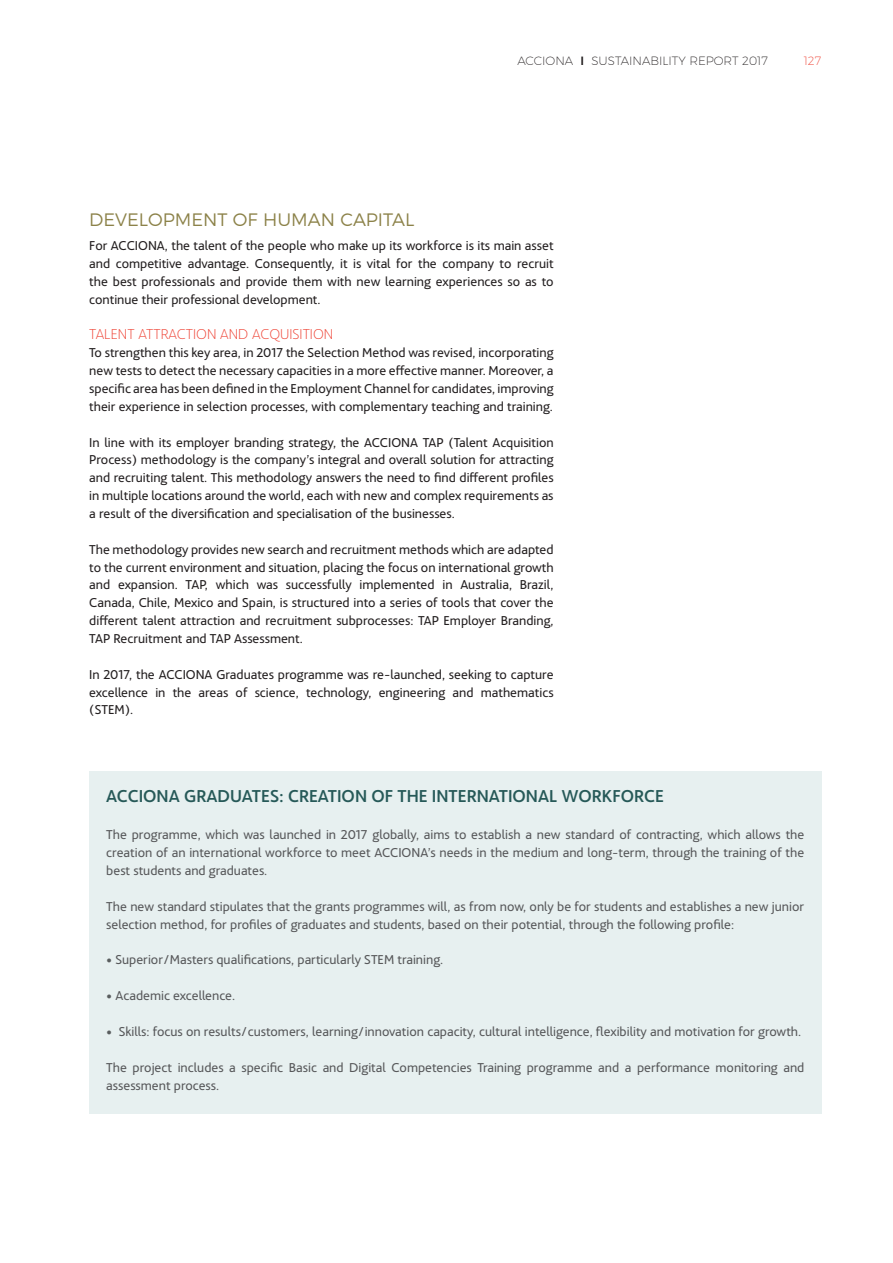
<style>
.page{position:relative;width:893px;height:1263px;background:#fff}
.page>*{position:absolute;margin:0;border:0;box-sizing:border-box;transform-origin:0 0}
.t1{font:500 18px "Acciona";color:#265958}
._03_SUBTITULO{font:300 18px "Montserrat";color:#8c8249}
._03_LADILLO{font:300 15px "Acciona";color:#ee4234}
._02_TEXTO_GENERAL{font:13.5px/17.9px "Acciona";color:#231f20;text-align:justify}
.t2{font:13.5px/17.9px "Acciona";color:#57585a}
.t3{font:200 12px "Montserrat";color:#231f20}
.t4{font:200 12px "Montserrat";color:#ee4234}
.s1{font-weight:500}
.s2{font-weight:700;color:#5a5e5f}
</style>
<div class="page">
<div style="left:89px;top:772px;width:732px;height:342px;background:#e7f0f0"></div>
<p class="t3" style="left:517px;top:52px;width:252px">ACCIONA <span class="s1">I</span> SUSTAINABILITY REPORT 2017</p>
<p class="t4" style="left:804px;top:52px;width:19px">127</p>
<p class="_03_SUBTITULO" style="left:89px;top:205px;width:326px">DEVELOPMENT OF HUMAN CAPITAL</p>
<p class="_02_TEXTO_GENERAL" style="left:89px;top:235px;width:466px">For ACCIONA, the talent of the people who make up its workforce is its main asset and competitive advantage. Consequently, it is vital for the company to recruit the best professionals and provide them with new learning experiences so as to continue their professional development.</p>
<p class="_03_LADILLO" style="left:89px;top:324px;width:245px">TALENT ATTRACTION AND ACQUISITION</p>
<p class="_02_TEXTO_GENERAL" style="left:89px;top:342px;width:466px">To strengthen this key area, in 2017 the Selection Method was revised, incorporating new tests to detect the necessary capacities in a more effective manner. Moreover, a specific area has been defined in the Employment Channel for candidates, improving their experience in selection processes, with complementary teaching and training.</p>
<p class="_02_TEXTO_GENERAL" style="left:89px;top:432px;width:466px">In line with its employer branding strategy, the ACCIONA TAP (Talent Acquisition Process) methodology is the company’s integral and overall solution for attracting and recruiting talent. This methodology answers the need to find different profiles in multiple locations around the world, each with new and complex requirements as a result of the diversification and specialisation of the businesses.</p>
<p class="_02_TEXTO_GENERAL" style="left:89px;top:539px;width:466px">The methodology provides new search and recruitment methods which are adapted to the current environment and situation, placing the focus on international growth and expansion. TAP, which was successfully implemented in Australia, Brazil, Canada, Chile, Mexico and Spain, is structured into a series of tools that cover the different talent attraction and recruitment subprocesses: TAP Employer Branding, TAP Recruitment and TAP Assessment.</p>
<p class="_02_TEXTO_GENERAL" style="left:89px;top:664px;width:466px">In 2017, the ACCIONA Graduates programme was re-launched, seeking to capture excellence in the areas of science, technology, engineering and mathematics (STEM).</p>
<p class="t1" style="left:106px;top:781px;width:559px">ACCIONA GRADUATES: CREATION OF THE INTERNATIONAL WORKFORCE</p>
<p class="t2" style="left:106px;top:825px;width:700px;text-align:justify">The programme, which was launched in 2017 globally, aims to establish a new standard of contracting, which allows the creation of an international workforce to meet ACCIONA’s needs in the medium and long-term, through the training of the best students and graduates.</p>
<p class="t2" style="left:106px;top:896px;width:699px">The new standard stipulates that the grants programmes will, as from now, only be for students and establishes a new junior selection method, for profiles of graduates and students, based on their potential, through the following profile:</p>
<p class="t2" style="left:106px;top:950px;width:338px"><span class="s2">•</span> Superior/Masters qualifications, particularly STEM training.</p>
<p class="t2" style="left:106px;top:985px;width:130px"><span class="s2">•</span> Academic excellence.</p>
<p class="t2" style="left:106px;top:1021px;width:696px"><span class="s2">•</span> Skills: focus on results/customers, learning/innovation capacity, cultural intelligence, flexibility and motivation for growth.</p>
<p class="t2" style="left:106px;top:1057px;width:700px">The project includes a specific Basic and Digital Competencies Training programme and a performance monitoring and assessment process.</p>
</div>
